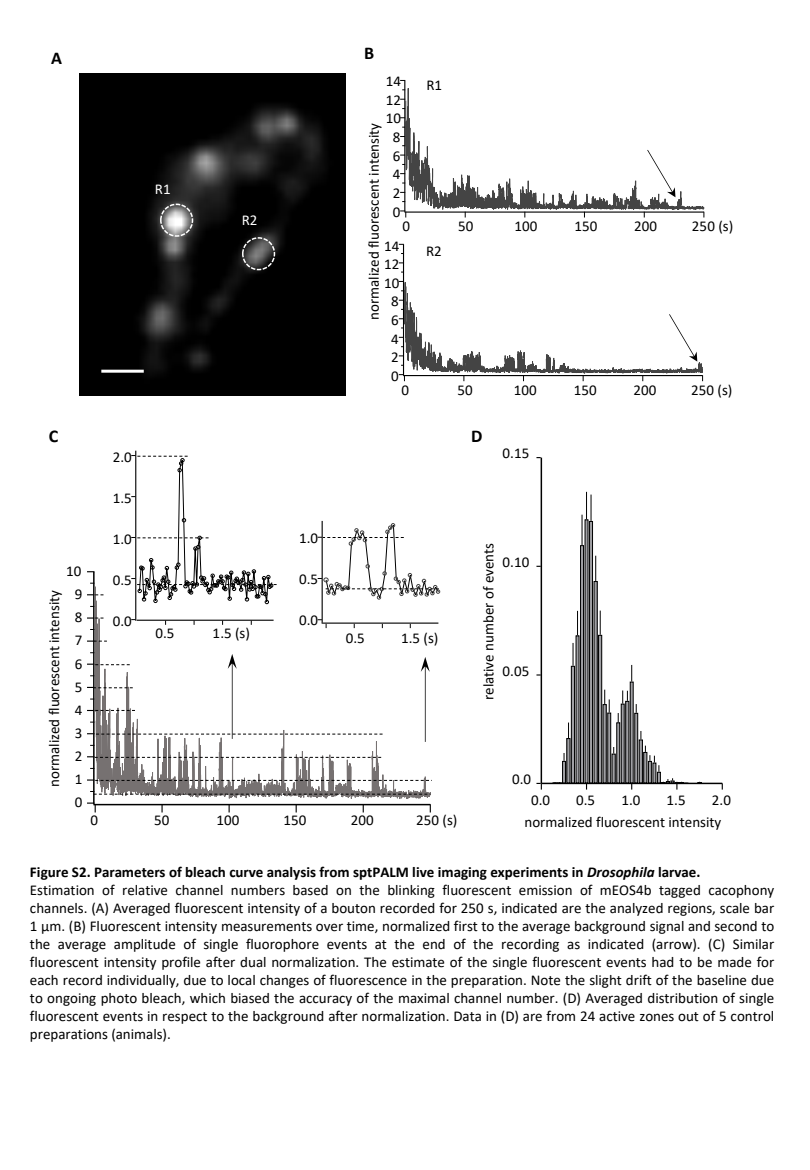
<style>
.page{position:relative;width:810px;height:1170px;background:#fff}
.page>*{position:absolute;margin:0;border:0;box-sizing:border-box;transform-origin:0 0}
.t1{font:700 18px "Calibri";color:#000}
.t2{font:15px/18.6px "Calibri";color:#000;text-align:center}
.t3{font:15px "Calibri";color:#fff}
.s1{font-weight:700}
.s2{font-weight:700;font-style:italic}
</style>
<div class="page">
<img style="left:79px;top:74px;width:267px;height:322px">
<div style="left:160px;top:204px;width:33px;height:33px;border:2px dashed #fff;border-radius:50%"></div>
<div style="left:242px;top:237px;width:33px;height:33px;border:2px dashed #fff;border-radius:50%"></div>
<svg style="left:94px;top:73px;width:69px;height:382px"></svg>
<svg style="left:87px;top:455px;width:353px;height:358px"></svg>
<hr style="left:541px;top:783px;width:181px;height:1px;background:#000">
<hr style="left:541px;top:458px;width:1px;height:325px;background:#000">
<svg style="left:536px;top:783px;width:6px;height:7px"></svg>
<svg style="left:568px;top:723px;width:1px;height:15px"></svg>
<svg style="left:573px;top:643px;width:1px;height:23px"></svg>
<svg style="left:577px;top:611px;width:1px;height:24px"></svg>
<hr style="left:582px;top:515px;width:1px;height:30px;background:#000">
<svg style="left:586px;top:492px;width:6px;height:29px"></svg>
<svg style="left:595px;top:556px;width:1px;height:25px"></svg>
<svg style="left:600px;top:611px;width:1px;height:24px"></svg>
<svg style="left:604px;top:690px;width:6px;height:22px"></svg>
<svg style="left:622px;top:690px;width:6px;height:14px"></svg>
<svg style="left:631px;top:665px;width:1px;height:17px"></svg>
<div style="left:562px;top:761px;width:4px;height:22px;border:1px solid #000"></div>
<div style="left:566px;top:738px;width:4px;height:45px;border:1px solid #000"></div>
<div style="left:571px;top:666px;width:4px;height:117px;border:1px solid #000"></div>
<div style="left:580px;top:545px;width:4px;height:238px;border:1px solid #000"></div>
<div style="left:589px;top:521px;width:4px;height:262px;border:1px solid #000"></div>
<div style="left:594px;top:581px;width:4px;height:202px;border:1px solid #000"></div>
<div style="left:598px;top:635px;width:4px;height:148px;border:1px solid #000"></div>
<div style="left:603px;top:704px;width:4px;height:79px;border:1px solid #000"></div>
<div style="left:607px;top:713px;width:4px;height:70px;border:1px solid #000"></div>
<div style="left:612px;top:754px;width:4px;height:29px;border:1px solid #000"></div>
<div style="left:616px;top:722px;width:4px;height:61px;border:1px solid #000"></div>
<div style="left:621px;top:704px;width:4px;height:79px;border:1px solid #000"></div>
<div style="left:625px;top:701px;width:4px;height:82px;border:1px solid #000"></div>
<div style="left:630px;top:682px;width:4px;height:101px;border:1px solid #000"></div>
<div style="left:634px;top:713px;width:4px;height:70px;border:1px solid #000"></div>
<div style="left:639px;top:740px;width:4px;height:43px;border:1px solid #000"></div>
<div style="left:643px;top:752px;width:4px;height:31px;border:1px solid #000"></div>
<svg style="left:645px;top:746px;width:60px;height:44px"></svg>
<svg style="left:399px;top:79px;width:306px;height:303px"></svg>
<p class="t1" style="left:51px;top:47px;width:12px">A</p>
<p class="t1" style="left:364px;top:42px;width:12px">B</p>
<p class="t3" style="left:155px;top:180px;width:17px">R1</p>
<p class="t3" style="left:242px;top:210px;width:17px">R2</p>
<p class="t2" style="left:386px;top:72px;width:17px">14<br>12<br>10<br>8<br>6<br>4<br>2<br>0</p>
<p class="t2" style="left:426px;top:75px;width:17px">R1</p>
<p class="t2" style="left:364px;top:320px;width:198px;rotate:-90deg">normalized fluorescent intensity</p>
<p class="t2" style="left:402px;top:217px;width:9px">0</p>
<p class="t2" style="left:458px;top:217px;width:17px">50</p>
<p class="t2" style="left:515px;top:217px;width:24px">100</p>
<p class="t2" style="left:575px;top:217px;width:24px">150</p>
<p class="t2" style="left:634px;top:217px;width:24px">200</p>
<p class="t2" style="left:692px;top:217px;width:43px">250 (s)</p>
<p class="t2" style="left:384px;top:236px;width:17px">14<br>12<br>10<br>8<br>6<br>4<br>2<br>0</p>
<p class="t2" style="left:426px;top:242px;width:17px">R2</p>
<p class="t2" style="left:402px;top:381px;width:9px">0</p>
<p class="t2" style="left:457px;top:381px;width:17px">50</p>
<p class="t2" style="left:514px;top:381px;width:24px">100</p>
<p class="t2" style="left:574px;top:381px;width:24px">150</p>
<p class="t2" style="left:633px;top:381px;width:24px">200</p>
<p class="t2" style="left:691px;top:381px;width:43px">250 (s)</p>
<p class="t1" style="left:49px;top:425px;width:11px">C</p>
<p class="t1" style="left:471px;top:425px;width:13px">D</p>
<p class="t2" style="left:66px;top:559px;width:18px;line-height:23.1px">10<br>9<br>8<br>7<br>6<br>5<br>4<br>3<br>2<br>1<br>0</p>
<p class="t2" style="left:45px;top:787px;width:198px;rotate:-90deg">normalized fluorescent intensity</p>
<p class="t2" style="left:113px;top:447px;width:21px">2.0</p>
<p class="t2" style="left:113px;top:488px;width:21px">1.5</p>
<p class="t2" style="left:113px;top:529px;width:21px">1.0</p>
<p class="t2" style="left:113px;top:570px;width:21px">0.5</p>
<p class="t2" style="left:113px;top:611px;width:21px">0.0</p>
<p class="t2" style="left:155px;top:624px;width:21px">0.5</p>
<p class="t2" style="left:213px;top:624px;width:39px">1.5 (s)</p>
<p class="t2" style="left:299px;top:528px;width:21px">1.0</p>
<p class="t2" style="left:299px;top:570px;width:21px">0.5</p>
<p class="t2" style="left:299px;top:611px;width:21px">0.0</p>
<p class="t2" style="left:346px;top:628px;width:21px">0.5</p>
<p class="t2" style="left:401px;top:628px;width:39px">1.5 (s)</p>
<p class="t2" style="left:90px;top:811px;width:9px">0</p>
<p class="t2" style="left:154px;top:811px;width:17px">50</p>
<p class="t2" style="left:216px;top:811px;width:24px">100</p>
<p class="t2" style="left:284px;top:811px;width:24px">150</p>
<p class="t2" style="left:351px;top:811px;width:24px">200</p>
<p class="t2" style="left:416px;top:811px;width:43px">250 (s)</p>
<p class="t2" style="left:479px;top:700px;width:159px;rotate:-90deg">relative number of events</p>
<p class="t2" style="left:503px;top:444px;width:28px">0.15</p>
<p class="t2" style="left:503px;top:553px;width:28px">0.10</p>
<p class="t2" style="left:503px;top:661px;width:28px">0.05</p>
<p class="t2" style="left:512px;top:770px;width:21px">0.0</p>
<p class="t2" style="left:531px;top:791px;width:21px">0.0</p>
<p class="t2" style="left:576px;top:791px;width:21px">0.5</p>
<p class="t2" style="left:621px;top:791px;width:21px">1.0</p>
<p class="t2" style="left:667px;top:791px;width:21px">1.5</p>
<p class="t2" style="left:712px;top:791px;width:21px">2.0</p>
<p class="t2" style="left:525px;top:812px;width:198px">normalized fluorescent intensity</p>
<p class="t2" style="left:30px;top:862px;width:746px;line-height:18px;text-align:left"><span class="s1">Figure S2. Parameters of bleach curve analysis from sptPALM live imaging experiments in</span> <span class="s2">Drosophila</span> <span class="s1">larvae.<br></span>Estimation of relative channel numbers based on the blinking fluorescent emission of mEOS4b tagged cacophony channels. (A) Averaged fluorescent intensity of a bouton recorded for 250 s, indicated are the analyzed regions, scale bar 1 µm. (B) Fluorescent intensity measurements over time, normalized first to the average background signal and second to the average amplitude of single fluorophore events at the end of the recording as indicated (arrow). (C) Similar fluorescent intensity profile after dual normalization. The estimate of the single fluorescent events had to be made for each record individually, due to local changes of fluorescence in the preparation. Note the slight drift of the baseline due to ongoing photo bleach, which biased the accuracy of the maximal channel number. (D) Averaged distribution of single fluorescent events in respect to the background after normalization. Data in (D) are from 24 active zones out of 5 control preparations (animals).</p>
</div>
